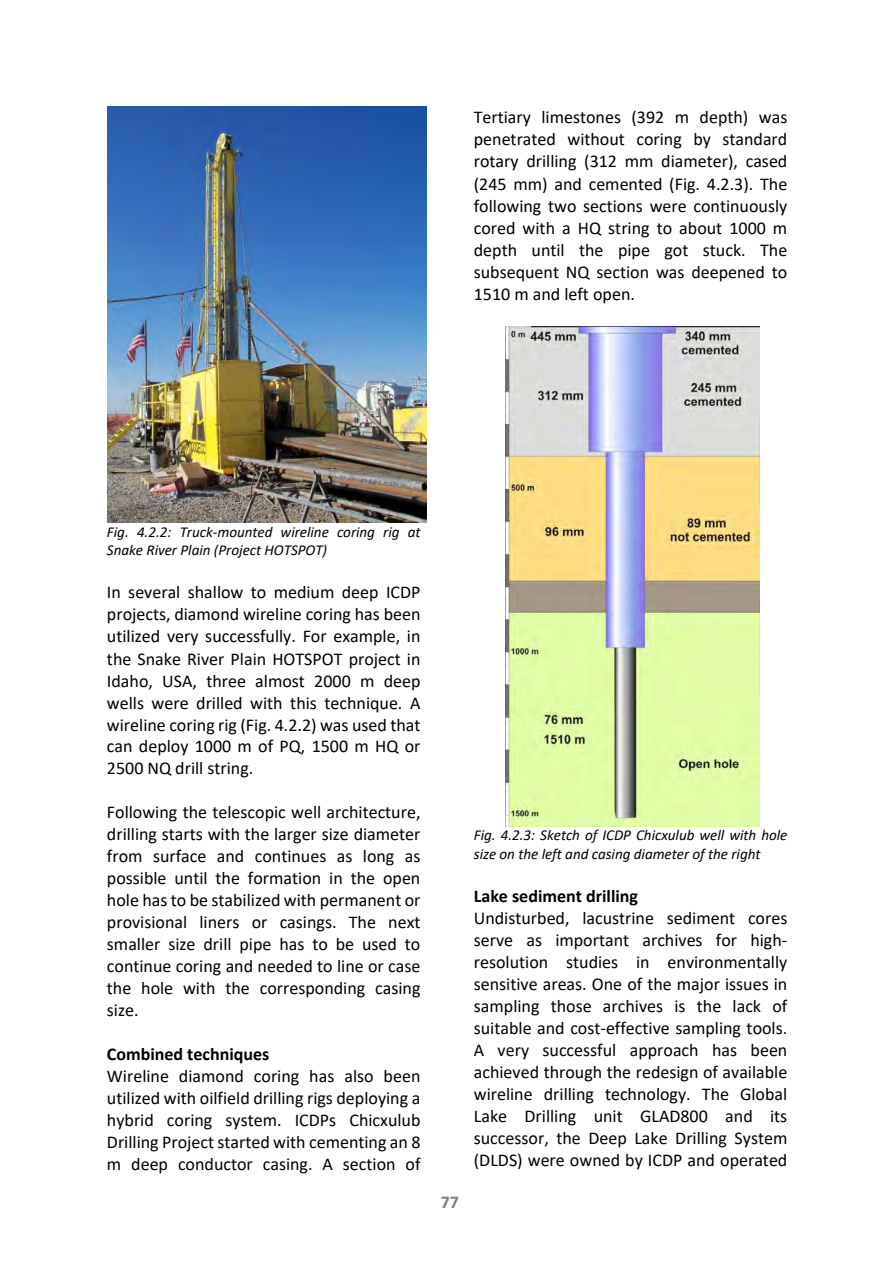
<style>
.page{position:relative;width:893px;height:1263px;background:#fff}
.page>*{position:absolute;margin:0;border:0;box-sizing:border-box;transform-origin:0 0}
.t1{font:18px/22px "Calibri";color:#000;text-align:justify}
.t2{font:700 18px "Calibri";color:#000}
.t3{font:700 18px "Calibri";color:#808080}
.t4{font:italic 15.15px/18px "Calibri";letter-spacing:-.005em;color:#000}
</style>
<div class="page">
<img style="left:107px;top:106px;width:319px;height:417px">
<img style="left:506px;top:326px;width:253px;height:500px">
<p class="t1" style="left:474px;top:106px;width:315px">Tertiary limestones (392 m depth) was penetrated without coring by standard rotary drilling (312 mm diameter), cased (245 mm) and cemented (Fig. 4.2.3). The following two sections were continuously cored with a HQ string to about 1000 m depth until the pipe got stuck. The subsequent NQ section was deepened to 1510 m and left open.</p>
<p class="t4" style="left:107px;top:523px;width:315px">Fig. 4.2.2: Truck-mounted wireline coring rig at<br>Snake River Plain (Project HOTSPOT)</p>
<p class="t1" style="left:107px;top:581px;width:315px">In several shallow to medium deep ICDP projects, diamond wireline coring has been utilized very successfully. For example, in the Snake River Plain HOTSPOT project in Idaho, USA, three almost 2000 m deep wells were drilled with this technique. A wireline coring rig (Fig. 4.2.2) was used that can deploy 1000 m of PQ, 1500 m HQ or 2500 NQ drill string.</p>
<p class="t1" style="left:107px;top:801px;width:315px">Following the telescopic well architecture, drilling starts with the larger size diameter from surface and continues as long as possible until the formation in the open hole has to be stabilized with permanent or provisional liners or casings. The next smaller size drill pipe has to be used to continue coring and needed to line or case the hole with the corresponding casing size.</p>
<p class="t2" style="left:107px;top:1043px;width:164px">Combined techniques</p>
<p class="t1" style="left:107px;top:1065px;width:315px">Wireline diamond coring has also been utilized with oilfield drilling rigs deploying a hybrid coring system. ICDPs Chicxulub Drilling Project started with cementing an 8 m deep conductor casing. A section of</p>
<p class="t3" style="left:441px;top:1190px;width:20px">77</p>
<p class="t4" style="left:474px;top:826px;width:315px">Fig. 4.2.3: Sketch of ICDP Chicxulub well with hole size on the left and casing diameter of the right</p>
<p class="t2" style="left:474px;top:885px;width:166px">Lake sediment drilling</p>
<p class="t1" style="left:474px;top:907px;width:315px">Undisturbed, lacustrine sediment cores serve as important archives for high&shy;resolution studies in environmentally sensitive areas. One of the major issues in sampling those archives is the lack of suitable and cost-effective sampling tools.<br>A very successful approach has been achieved through the redesign of available wireline drilling technology. The Global Lake Drilling unit GLAD800 and its successor, the Deep Lake Drilling System (DLDS) were owned by ICDP and operated</p>
</div>
